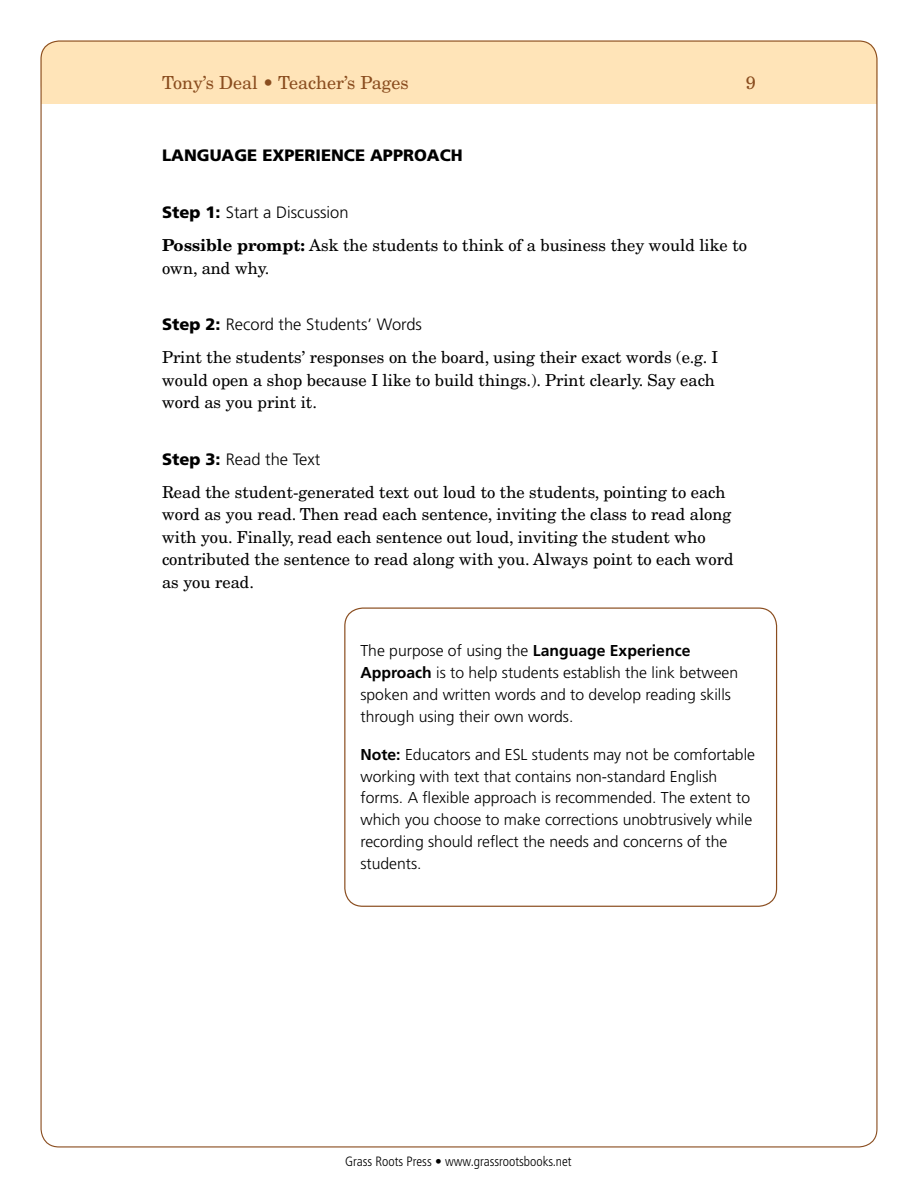
<style>
.page{position:relative;width:918px;height:1188px;background:#fff}
.page>*{position:absolute;margin:0;border:0;box-sizing:border-box;transform-origin:0 0}
.t1{font:18px "New Century Schlbk LT Std";color:#8a4d1f}
.t2{font:16.5px/22.5px "New Century Schlbk LT Std";color:#000}
.t3{font:300 16.5px "Frutiger";color:#000}
.t4{font:900 16.5px "Frutiger";color:#000}
.t5{font:300 15.75px/21.8px "Frutiger";color:#000}
.t6{font:300 condensed 13.5px "Frutiger";color:#000}
.s1{font-weight:900}
.s2{font-weight:700}
</style>
<div class="page">
<div style="left:40px;top:41px;width:838px;height:62px;background:#ffe4b8;border-radius:18px"></div>
<div style="left:344px;top:607px;width:433px;height:300px;border:1px solid #8a4d1f;border-radius:18px"></div>
<p class="t1" style="left:162px;top:72px;width:248px">Tony’s Deal • Teacher’s Pages</p>
<p class="t1" style="left:746px;top:72px;width:12px">9</p>
<p class="t4" style="left:162px;top:146px;width:300px">LANGUAGE EXPERIENCE APPROACH</p>
<p class="t3" style="left:162px;top:203px;width:188px"><span class="s1">Step 1:</span> Start a Discussion</p>
<p class="t2" style="left:162px;top:234px;width:587px"><span class="s2">Possible prompt:</span> Ask the students to think of a business they would like to own, and why.</p>
<p class="t3" style="left:162px;top:315px;width:261px"><span class="s1">Step 2:</span> Record the Students’ Words</p>
<p class="t2" style="left:162px;top:346px;width:558px">Print the students’ responses on the board, using their exact words (e.g. I would open a shop because I like to build things.). Print clearly. Say each word as you print it.</p>
<p class="t3" style="left:162px;top:450px;width:160px"><span class="s1">Step 3:</span> Read the Text</p>
<p class="t2" style="left:162px;top:481px;width:573px">Read the student-generated text out loud to the students, pointing to each word as you read. Then read each sentence, inviting the class to read along with you. Finally, read each sentence out loud, inviting the student who contributed the sentence to read along with you. Always point to each word as you read.</p>
<p class="t5" style="left:360px;top:640px;width:379px">The purpose of using the <span class="s2">Language Experience Approach</span> is to help students establish the link between spoken and written words and to develop reading skills through using their own words.</p>
<p class="t5" style="left:360px;top:743px;width:396px"><span class="s2">Note:</span> Educators and ESL students may not be comfortable working with text that contains non-standard English forms. A flexible approach is recommended. The extent to which you choose to make corrections unobtrusively while recording should reflect the needs and concerns of the students.</p>
<p class="t6" style="left:345px;top:1154px;width:228px">Grass Roots Press • www.grassrootsbooks.net</p>
</div>
